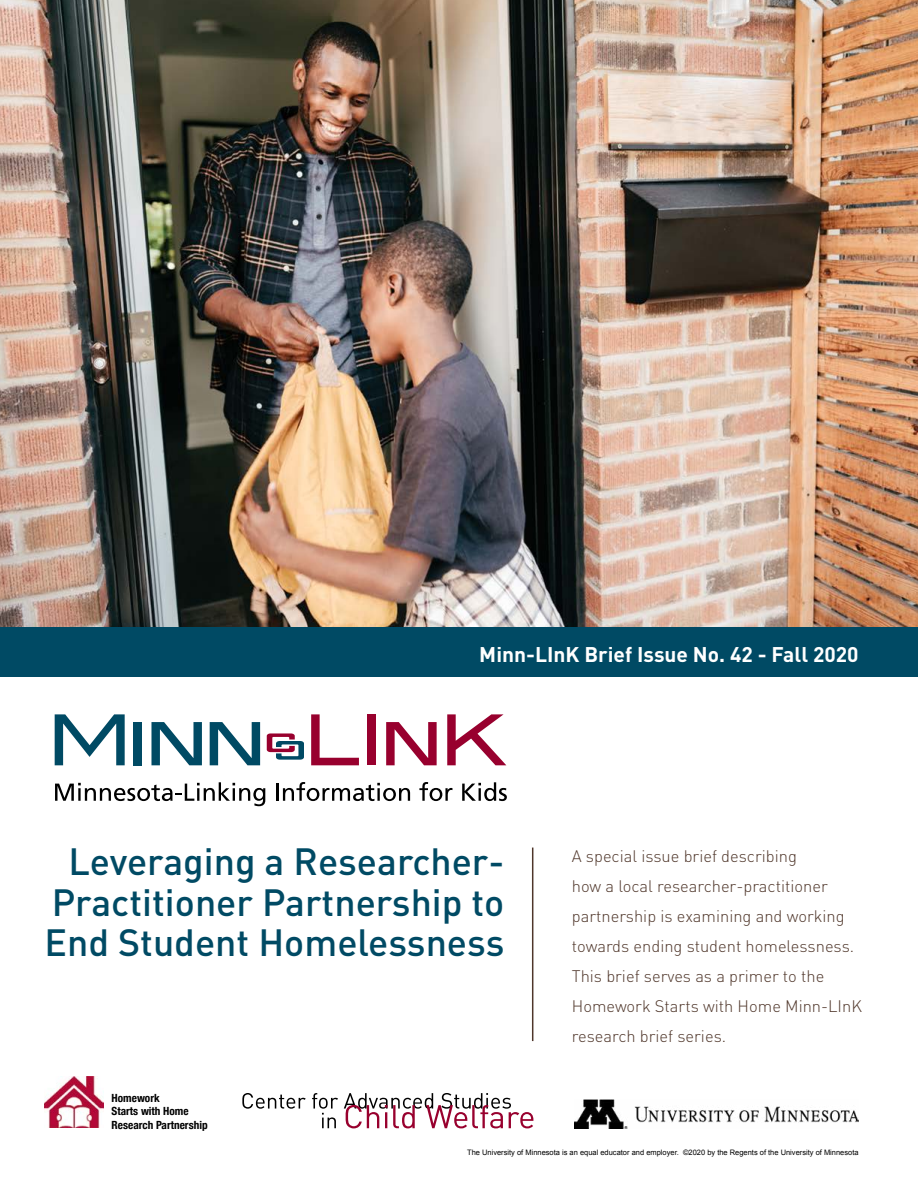
<style>
.page{position:relative;width:918px;height:1188px;background:#fff}
.page>*{position:absolute;margin:0;border:0;box-sizing:border-box;transform-origin:0 0}
.t1{font:500 37.5px/40.5px "DINOT";color:#004a64;text-align:justify}
.t2{font:700 21px "DINOT";color:#fff}
.t3{font:300 16.5px/30px "DINOT";color:#4f362a}
.t4{font:700 condensed 11.25px/13.5px "Helvetica Neue";color:#000}
.t5{font:7.5px "Arial";color:#000}
</style>
<div class="page">
<img style="left:0;top:0;width:918px;height:627px">
<div style="left:0;top:627px;width:918px;height:50px;background:#004a64"></div>
<svg style="left:267px;top:733px;width:37px;height:27px"></svg>
<svg style="left:55px;top:714px;width:70px;height:51px"></svg>
<div style="left:134px;top:722px;width:8px;height:43px;background:#004a64"></div>
<svg style="left:151px;top:722px;width:51px;height:43px"></svg>
<svg style="left:210px;top:722px;width:50px;height:43px"></svg>
<svg style="left:311px;top:714px;width:48px;height:51px"></svg>
<div style="left:367px;top:714px;width:9px;height:51px;background:#98002e"></div>
<svg style="left:386px;top:722px;width:51px;height:43px"></svg>
<svg style="left:447px;top:714px;width:59px;height:51px"></svg>
<svg style="left:55px;top:782px;width:210px;height:24px"></svg>
<hr style="left:276px;top:784px;width:3px;height:17px;background:#000">
<svg style="left:283px;top:782px;width:127px;height:19px"></svg>
<svg style="left:419px;top:782px;width:33px;height:19px"></svg>
<svg style="left:462px;top:782px;width:45px;height:19px"></svg>
<hr style="left:532px;top:848px;width:1px;height:193px;background:#4f362a">
<img style="left:44px;top:1077px;width:60px;height:51px">
<svg style="left:242px;top:1093px;width:64px;height:16px"></svg>
<svg style="left:312px;top:1093px;width:26px;height:35px"></svg>
<svg style="left:344px;top:1093px;width:189px;height:35px"></svg>
<img style="left:574px;top:1099px;width:284px;height:30px">
<p class="t2" style="left:479px;top:640px;width:381px">Minn-LInK Brief Issue No. 42 - Fall 2020</p>
<p class="t1" style="left:44px;top:840px;width:461px;text-indent:24px">Leveraging a Researcher-Practitioner Partnership to End Student Homelessness</p>
<p class="t3" style="left:572px;top:840px;width:292px">A special issue brief describing<br>how a local researcher-practitioner partnership is examining and working towards ending student homelessness.<br>This brief serves as a primer to the Homework Starts with Home Minn-LInK research brief series.</p>
<p class="t4" style="left:112px;top:1090px;width:98px">Homework<br>Starts with Home<br>Research Partnership</p>
<p class="t5" style="left:467px;top:1148px;width:393px">The University of Minnesota is an equal educator and employer. ©2020 by the Regents of the University of Minnesota</p>
</div>
